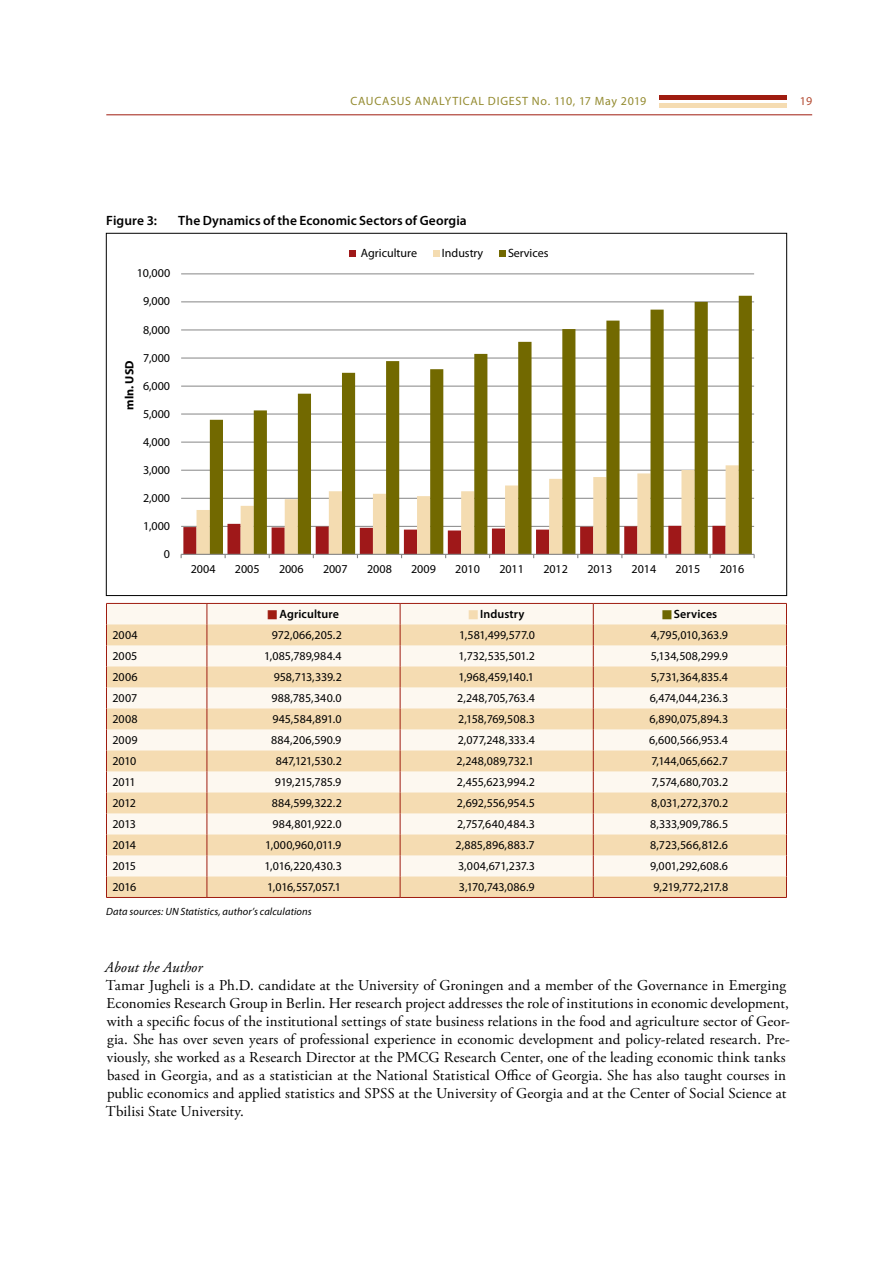
<style>
.page{position:relative;width:893px;height:1263px;background:#fff}
.page>*{position:absolute;margin:0;border:0;box-sizing:border-box;transform-origin:0 0}
.t1{font:15px/18px "Adobe Garamond Pro";letter-spacing:.005em;color:#000}
.t2{font:italic 15px "Adobe Garamond Pro";letter-spacing:.005em;color:#000}
.t3{font:600 13.5px "Myriad Pro";letter-spacing:.005em;color:#000}
.t4{font:12px "Myriad Pro";letter-spacing:-.005em;color:#000}
.t5{font:12px "Myriad Pro";letter-spacing:.055em;color:#948b30}
.t6{font:600 12px "Myriad Pro";letter-spacing:.01em;color:#000}
.t7{font:12px "Myriad Pro";letter-spacing:.015em;color:#000}
.t8{font:12px "Myriad Pro";letter-spacing:.02em;color:#000}
.t9{font:12px "Myriad Pro";letter-spacing:-.04em;color:#000}
.t10{font:12px "Myriad Pro";letter-spacing:-.025em;color:#000}
.t11{font:12px "Myriad Pro";letter-spacing:-.035em;color:#000}
.t12{font:700 12px "Myriad Pro";color:#000}
.t13{font:12px "Myriad Pro";color:#b44c33}
.t14{font:italic 10.5px "Myriad Pro";letter-spacing:.01em;color:#000}
.s1{font-family:"Futura TOT Boo Obl";font-weight:400;font-size:9px;color:#9f1c10}
.s2{font-family:"Futura TOT Boo Obl";font-weight:400;font-size:9px;color:#f5dcb2}
.s3{font-family:"Futura TOT Boo Obl";font-weight:400;font-size:9px;color:#6e6700}
</style>
<div class="page">
<div style="left:659px;top:103px;width:128px;height:5px;background:#f5dcb2"></div>
<hr style="left:659px;top:96px;width:128px;height:4px;background:#9f1c10">
<hr style="left:106px;top:114px;width:706px;height:1px;background:#9f1c10">
<hr style="left:181px;top:526px;width:573px;height:1px;background:#868686">
<hr style="left:181px;top:498px;width:573px;height:1px;background:#868686">
<hr style="left:181px;top:470px;width:573px;height:1px;background:#868686">
<hr style="left:181px;top:442px;width:573px;height:1px;background:#868686">
<hr style="left:181px;top:414px;width:573px;height:1px;background:#868686">
<hr style="left:181px;top:386px;width:573px;height:1px;background:#868686">
<hr style="left:181px;top:358px;width:573px;height:1px;background:#868686">
<hr style="left:181px;top:330px;width:573px;height:1px;background:#868686">
<hr style="left:181px;top:302px;width:573px;height:1px;background:#868686">
<hr style="left:181px;top:274px;width:573px;height:1px;background:#868686">
<svg style="left:210px;top:296px;width:542px;height:258px"></svg>
<hr style="left:181px;top:554px;width:573px;height:1px;background:#868686">
<svg style="left:181px;top:524px;width:545px;height:34px"></svg>
<div style="left:349px;top:251px;width:7px;height:6px;background:#9f1819"></div>
<svg style="left:433px;top:251px;width:6px;height:6px"></svg>
<svg style="left:499px;top:251px;width:6px;height:6px"></svg>
<div style="left:107px;top:604px;width:679px;height:20px;background:#fdf8f0"></div>
<svg style="left:107px;top:624px;width:679px;height:273px;fill:#f5dcb2"></svg>
<hr style="left:106px;top:603px;width:101px;height:1px;background:#9f1c10">
<hr style="left:207px;top:603px;width:193px;height:1px;background:#9f1c10">
<hr style="left:400px;top:603px;width:193px;height:1px;background:#9f1c10">
<hr style="left:593px;top:603px;width:194px;height:1px;background:#9f1c10">
<svg style="left:106px;top:604px;width:1px;height:293px"></svg>
<svg style="left:207px;top:604px;width:1px;height:293px"></svg>
<svg style="left:400px;top:604px;width:1px;height:293px"></svg>
<svg style="left:593px;top:604px;width:1px;height:293px"></svg>
<svg style="left:786px;top:604px;width:1px;height:293px"></svg>
<hr style="left:106px;top:897px;width:101px;height:1px;background:#9f1c10">
<hr style="left:207px;top:897px;width:193px;height:1px;background:#9f1c10">
<hr style="left:400px;top:897px;width:193px;height:1px;background:#9f1c10">
<hr style="left:593px;top:897px;width:194px;height:1px;background:#9f1c10">
<p class="t5" style="left:350px;top:94px;width:297px">CAUCASUS ANALYTICAL DIGEST No. 110, 17 May 2019</p>
<p class="t13" style="left:800px;top:94px;width:14px">19</p>
<p class="t3" style="left:106px;top:212px;width:52px">Figure 3:</p>
<p class="t3" style="left:178px;top:212px;width:290px">The Dynamics of the Economic Sectors of Georgia</p>
<p class="t4" style="left:137px;top:266px;width:35px">10,000</p>
<p class="t4" style="left:143px;top:294px;width:29px">9,000</p>
<p class="t12" style="left:121px;top:410px;width:51px;rotate:-90deg">mln. USD</p>
<p class="t4" style="left:143px;top:322px;width:29px">8,000</p>
<p class="t4" style="left:143px;top:350px;width:29px">7,000</p>
<p class="t4" style="left:143px;top:378px;width:29px">6,000</p>
<p class="t4" style="left:143px;top:406px;width:29px">5,000</p>
<p class="t4" style="left:143px;top:434px;width:29px">4,000</p>
<p class="t4" style="left:143px;top:462px;width:29px">3,000</p>
<p class="t4" style="left:143px;top:490px;width:29px">2,000</p>
<p class="t4" style="left:143px;top:518px;width:29px">1,000</p>
<p class="t4" style="left:164px;top:546px;width:8px">0</p>
<p class="t4" style="left:361px;top:246px;width:58px">Agriculture</p>
<p class="t4" style="left:442px;top:246px;width:43px">Industry</p>
<p class="t4" style="left:508px;top:246px;width:42px">Services</p>
<p class="t4" style="left:191px;top:562px;width:26px">2004</p>
<p class="t4" style="left:235px;top:562px;width:26px">2005</p>
<p class="t4" style="left:279px;top:562px;width:26px">2006</p>
<p class="t4" style="left:323px;top:562px;width:26px">2007</p>
<p class="t4" style="left:367px;top:562px;width:26px">2008</p>
<p class="t4" style="left:411px;top:562px;width:26px">2009</p>
<p class="t4" style="left:455px;top:562px;width:26px">2010</p>
<p class="t4" style="left:499px;top:562px;width:26px">2011</p>
<p class="t4" style="left:543px;top:562px;width:26px">2012</p>
<p class="t4" style="left:587px;top:562px;width:26px">2013</p>
<p class="t4" style="left:632px;top:562px;width:26px">2014</p>
<p class="t4" style="left:676px;top:562px;width:26px">2015</p>
<p class="t4" style="left:720px;top:562px;width:26px">2016</p>
<p class="t6" style="left:268px;top:607px;width:73px"><span class="s1">█</span> Agriculture</p>
<p class="t6" style="left:469px;top:607px;width:57px"><span class="s2">█</span> Industry</p>
<p class="t6" style="left:662px;top:607px;width:56px"><span class="s3">█</span> Services</p>
<p class="t4" style="left:112px;top:628px;width:27px">2004</p>
<p class="t4" style="left:272px;top:628px;width:72px">972,066,205.2</p>
<p class="t4" style="left:459px;top:628px;width:77px">1,581,499,577.0</p>
<p class="t4" style="left:651px;top:628px;width:78px">4,795,010,363.9</p>
<p class="t4" style="left:112px;top:649px;width:26px">2005</p>
<p class="t4" style="left:264px;top:649px;width:79px">1,085,789,984.4</p>
<p class="t4" style="left:459px;top:649px;width:78px">1,732,535,501.2</p>
<p class="t4" style="left:651px;top:649px;width:79px">5,134,508,299.9</p>
<p class="t4" style="left:112px;top:670px;width:27px">2006</p>
<p class="t4" style="left:274px;top:670px;width:70px">958,713,339.2</p>
<p class="t4" style="left:459px;top:670px;width:77px">1,968,459,140.1</p>
<p class="t4" style="left:651px;top:670px;width:79px">5,731,364,835.4</p>
<p class="t4" style="left:112px;top:691px;width:26px">2007</p>
<p class="t4" style="left:272px;top:691px;width:72px">988,785,340.0</p>
<p class="t4" style="left:457px;top:691px;width:79px">2,248,705,763.4</p>
<p class="t4" style="left:650px;top:691px;width:80px">6,474,044,236.3</p>
<p class="t4" style="left:112px;top:712px;width:27px">2008</p>
<p class="t4" style="left:272px;top:712px;width:71px">945,584,891.0</p>
<p class="t4" style="left:458px;top:712px;width:78px">2,158,769,508.3</p>
<p class="t4" style="left:649px;top:712px;width:80px">6,890,075,894.3</p>
<p class="t4" style="left:112px;top:733px;width:27px">2009</p>
<p class="t7" style="left:271px;top:733px;width:72px">884,206,590.9</p>
<p class="t4" style="left:458px;top:733px;width:79px">2,077,248,333.4</p>
<p class="t4" style="left:649px;top:733px;width:80px">6,600,566,953.4</p>
<p class="t4" style="left:112px;top:754px;width:25px">2010</p>
<p class="t10" style="left:276px;top:754px;width:68px">847,121,530.2</p>
<p class="t4" style="left:457px;top:754px;width:79px">2,248,089,732.1</p>
<p class="t4" style="left:651px;top:754px;width:78px">7,144,065,662.7</p>
<p class="t4" style="left:112px;top:775px;width:25px">2011</p>
<p class="t11" style="left:275px;top:775px;width:68px">919,215,785.9</p>
<p class="t4" style="left:457px;top:775px;width:80px">2,455,623,994.2</p>
<p class="t4" style="left:652px;top:775px;width:78px">7,574,680,703.2</p>
<p class="t4" style="left:112px;top:796px;width:25px">2012</p>
<p class="t4" style="left:272px;top:796px;width:72px">884,599,322.2</p>
<p class="t4" style="left:457px;top:796px;width:80px">2,692,556,954.5</p>
<p class="t4" style="left:651px;top:796px;width:79px">8,031,272,370.2</p>
<p class="t4" style="left:112px;top:817px;width:25px">2013</p>
<p class="t4" style="left:273px;top:817px;width:71px">984,801,922.0</p>
<p class="t8" style="left:457px;top:817px;width:80px">2,757,640,484.3</p>
<p class="t4" style="left:650px;top:817px;width:80px">8,333,909,786.5</p>
<p class="t4" style="left:112px;top:838px;width:25px">2014</p>
<p class="t7" style="left:265px;top:838px;width:78px">1,000,960,011.9</p>
<p class="t4" style="left:455px;top:838px;width:81px">2,885,896,883.7</p>
<p class="t4" style="left:650px;top:838px;width:80px">8,723,566,812.6</p>
<p class="t4" style="left:112px;top:859px;width:25px">2015</p>
<p class="t4" style="left:265px;top:859px;width:79px">1,016,220,430.3</p>
<p class="t4" style="left:458px;top:859px;width:78px">3,004,671,237.3</p>
<p class="t4" style="left:650px;top:859px;width:79px">9,001,292,608.6</p>
<p class="t4" style="left:112px;top:880px;width:25px">2016</p>
<p class="t4" style="left:267px;top:880px;width:75px">1,016,557,057.1</p>
<p class="t4" style="left:459px;top:880px;width:77px">3,170,743,086.9</p>
<p class="t9" style="left:653px;top:880px;width:76px">9,219,772,217.8</p>
<p class="t14" style="left:106px;top:905px;width:207px">Data sources: UN Statistics, author’s calculations</p>
<p class="t2" style="left:105px;top:958px;width:99px">About the Author</p>
<p class="t1" style="left:106px;top:977px;width:686px">Tamar Jugheli is a Ph.D. candidate at the University of Groningen and a member of the Governance in Emerging Economies Research Group in Berlin. Her research project addresses the role of institutions in economic development, with a specific focus of the institutional settings of state business relations in the food and agriculture sector of Geor&shy;gia. She has over seven years of professional experience in economic development and policy-related research. Pre&shy;viously, she worked as a Research Director at the PMCG Research Center, one of the leading economic think tanks based in Georgia, and as a statistician at the National Statistical Office of Georgia. She has also taught courses in public economics and applied statistics and SPSS at the University of Georgia and at the Center of Social Science at Tbilisi State University.</p>
</div>
